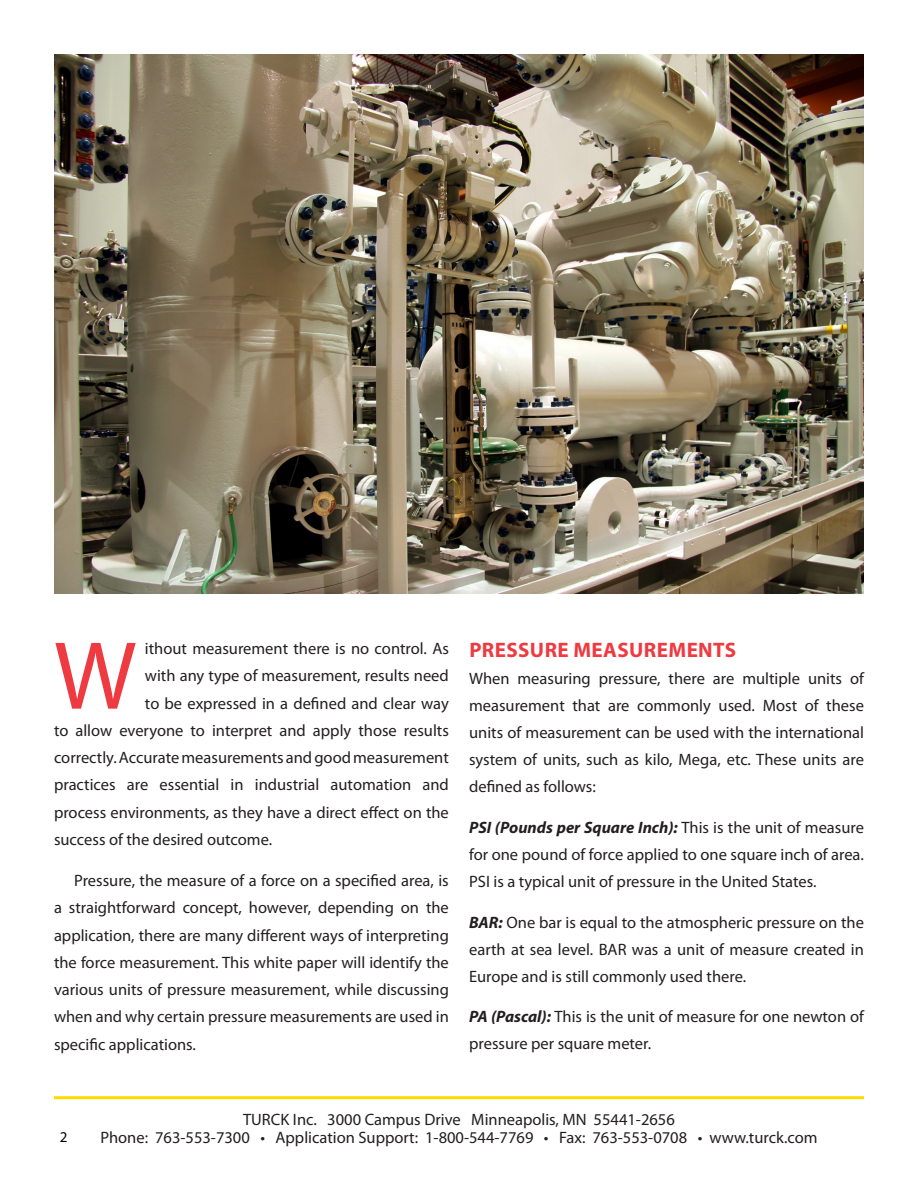
<style>
.page{position:relative;width:918px;height:1188px;background:#fff}
.page>*{position:absolute;margin:0;border:0;box-sizing:border-box;transform-origin:0 0}
.header_2{font:97.5px "Myriad Pro";color:#ee3a41}
.header_1{font:700 21px "Myriad Pro";letter-spacing:.02em;color:#ee3a41}
.Paragraph_Indent{font:16.5px/27px "Myriad Pro";color:#231f20;text-align:justify}
.header_2-2{font:15px "Myriad Pro";color:#000}
.s1{font-weight:700;font-style:italic}
</style>
<div class="page">
<hr style="left:54px;top:1096px;width:810px;height:3px;background:#ffdc01">
<img style="left:54px;top:54px;width:810px;height:540px">
<p class="Paragraph_Indent" style="left:145px;top:635px;width:305px">ithout measurement there is no control. As</p>
<p class="Paragraph_Indent" style="left:145px;top:662px;width:305px">with any type of measurement, results need</p>
<p class="Paragraph_Indent" style="left:145px;top:689px;width:305px">to be expressed in a defined and clear way</p>
<p class="Paragraph_Indent" style="left:54px;top:717px;width:396px">to allow everyone to interpret and apply those results</p>
<p class="Paragraph_Indent" style="left:54px;top:744px;width:396px">correctly. Accurate measurements and good measurement</p>
<p class="Paragraph_Indent" style="left:54px;top:771px;width:396px">practices are essential in industrial automation and</p>
<p class="Paragraph_Indent" style="left:54px;top:798px;width:396px">process environments, as they have a direct effect on the</p>
<p class="Paragraph_Indent" style="left:54px;top:826px;width:220px">success of the desired outcome.</p>
<p class="Paragraph_Indent" style="left:54px;top:866px;width:396px;text-indent:20px">Pressure, the measure of a force on a specified area, is a straightforward concept, however, depending on the application, there are many different ways of interpreting the force measurement. This white paper will identify the various units of pressure measurement, while discussing when and why certain pressure measurements are used in specific applications.</p>
<p class="header_2" style="left:54px;top:616px;width:84px">W</p>
<p class="header_1" style="left:469px;top:637px;width:268px">PRESSURE MEASUREMENTS</p>
<p class="Paragraph_Indent" style="left:469px;top:665px;width:396px">When measuring pressure, there are multiple units of measurement that are commonly used. Most of these units of measurement can be used with the international system of units, such as kilo, Mega, etc. These units are defined as follows:</p>
<p class="Paragraph_Indent" style="left:469px;top:814px;width:396px"><span class="s1">PSI (Pounds per Square Inch):</span> This is the unit of measure for one pound of force applied to one square inch of area.<br>PSI is a typical unit of pressure in the United States.</p>
<p class="Paragraph_Indent" style="left:469px;top:908px;width:396px"><span class="s1">BAR:</span> One bar is equal to the atmospheric pressure on the earth at sea level. BAR was a unit of measure created in Europe and is still commonly used there.</p>
<p class="Paragraph_Indent" style="left:469px;top:1003px;width:396px"><span class="s1">PA (Pascal):</span> This is the unit of measure for one newton of pressure per square meter.</p>
<p class="Paragraph_Indent" style="left:243px;top:1105px;width:433px">TURCK Inc. 3000 Campus Drive Minneapolis, MN 55441-2656</p>
<p class="header_2-2" style="left:60px;top:1128px;width:9px">2</p>
<p class="Paragraph_Indent" style="left:100px;top:1123px;width:719px">Phone: 763-553-7300 • Application Support: 1-800-544-7769 • Fax: 763-553-0708 • www.turck.com</p>
</div>
